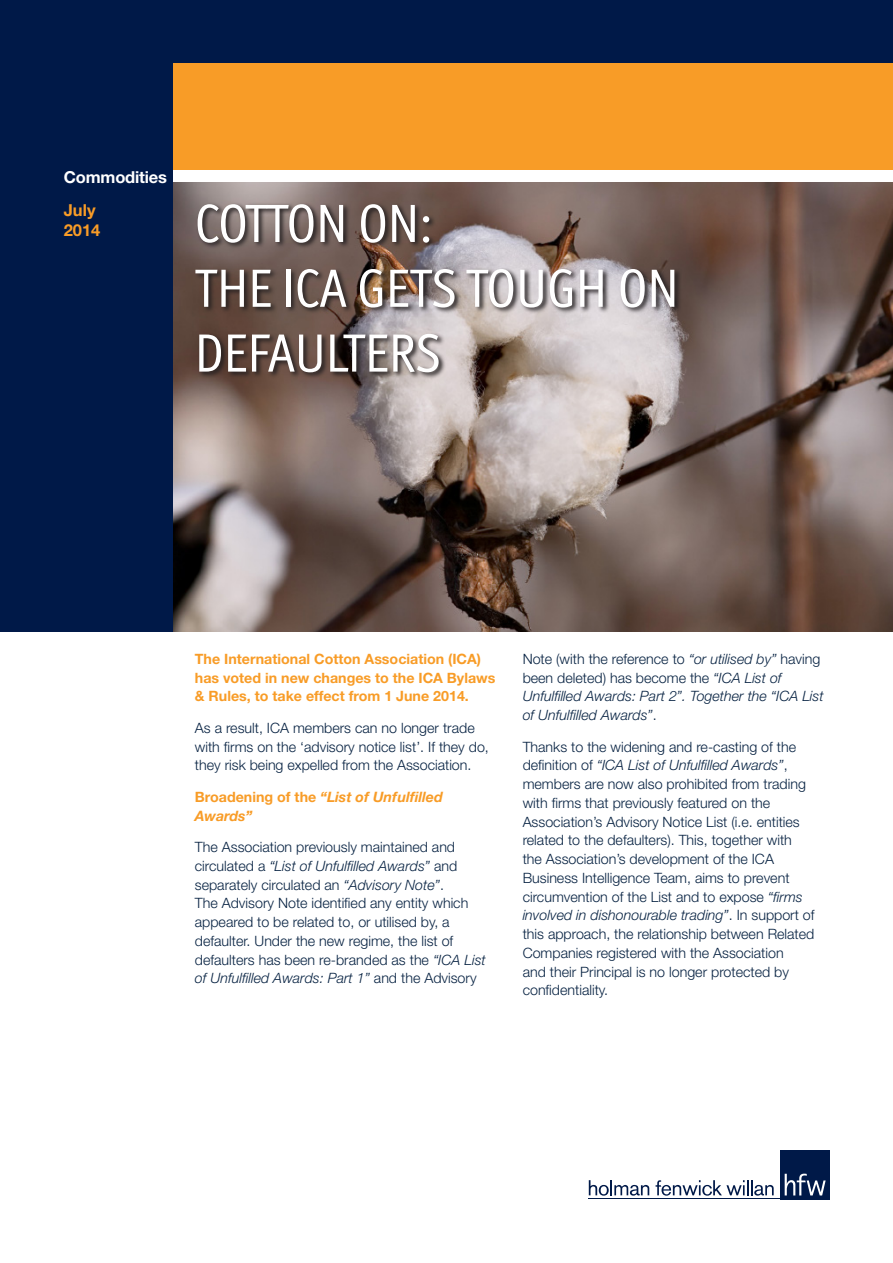
<style>
.page{position:relative;width:893px;height:1263px;background:#fff}
.page>*{position:absolute;margin:0;border:0;box-sizing:border-box;transform-origin:0 0}
.Body_Copy{font:54px/64.8px "Officina Display ITC Std";color:#fff}
.t1{font:700 16.5px "Helvetica Neue";letter-spacing:-.01em;color:#fff}
.t2{font:700 16.5px/19.8px "Helvetica Neue";color:#f89c27}
.Body_Copy-2{font:300 14.25px/18.8px "Helvetica Neue";color:#072242}
.Body_Copy-3{font:italic 300 14.25px/18.8px "Helvetica Neue";color:#072242}
.Body_Copy-4{font:700 14.25px/18.8px "Helvetica Neue";color:#f89c27}
.Body_Copy-5{font:italic 700 14.25px/18.8px "Helvetica Neue";color:#f89c27}
.s1{font-style:normal}
.s2{font-style:italic}
</style>
<div class="page">
<div style="left:0;top:0;width:893px;height:631px;background:#001948"></div>
<div style="left:174px;top:64px;width:719px;height:106px;background:#f89c27"></div>
<div style="left:780px;top:1150px;width:49px;height:49px;background:#001948"></div>
<svg style="left:589px;top:1180px;width:60px;height:16px"></svg>
<svg style="left:656px;top:1180px;width:118px;height:16px"></svg>
<svg style="left:785px;top:1174px;width:41px;height:21px"></svg>
<hr style="left:588px;top:1198px;width:241px;height:1px;background:#001948">
<div style="left:174px;top:170px;width:719px;height:13px;background:#fff"></div>
<img style="left:174px;top:183px;width:719px;height:448px">
<svg style="left:194px;top:203px;width:488px;height:176px;background:#847672"></svg>
<p class="t1" style="left:64px;top:167px;width:105px">Commodities</p>
<p class="t2" style="left:64px;top:200px;width:38px">July<br>2014</p>
<p class="Body_Copy" style="left:195px;top:190px;width:485px">COTTON ON:<br>THE ICA GETS TOUGH ON<br>DEFAULTERS</p>
<p class="Body_Copy-4" style="left:195px;top:649px;width:302px">The International Cotton Association (ICA) has voted in new changes to the ICA Bylaws &amp; Rules, to take effect from 1 June 2014.</p>
<p class="Body_Copy-2" style="left:195px;top:718px;width:296px">As a result, ICA members can no longer trade with firms on the ‘advisory notice list’. If they do, they risk being expelled from the Association.</p>
<p class="Body_Copy-5" style="left:195px;top:788px;width:249px"><span class="s1">Broadening of the</span> “List of Unfulfilled<br>Awards”</p>
<p class="Body_Copy-2" style="left:195px;top:837px;width:292px">The Association previously maintained and circulated a <span class="s2">“List of Unfulfilled Awards”</span> and separately circulated an <span class="s2">“Advisory Note”</span>.<br>The Advisory Note identified any entity which appeared to be related to, or utilised by, a defaulter. Under the new regime, the list of defaulters has been re-branded as the <span class="s2">“ICA List of Unfulfilled Awards: Part 1”</span> and the Advisory</p>
<p class="Body_Copy-3" style="left:523px;top:649px;width:302px"><span class="s1">Note (with the reference to</span> “or utilised by” <span class="s1">having been deleted) has become the</span> “ICA List of Unfulfilled Awards: Part 2”. Together the “ICA List of Unfulfilled Awards”<span class="s1">.</span></p>
<p class="Body_Copy-2" style="left:523px;top:737px;width:293px">Thanks to the widening and re-casting of the definition of <span class="s2">“ICA List of Unfulfilled Awards”</span>, members are now also prohibited from trading with firms that previously featured on the Association’s Advisory Notice List (i.e. entities related to the defaulters). This, together with the Association’s development of the ICA Business Intelligence Team, aims to prevent circumvention of the List and to expose <span class="s2">“firms involved in dishonourable trading”</span>. In support of this approach, the relationship between Related Companies registered with the Association<br>and their Principal is no longer protected by confidentiality.</p>
</div>
